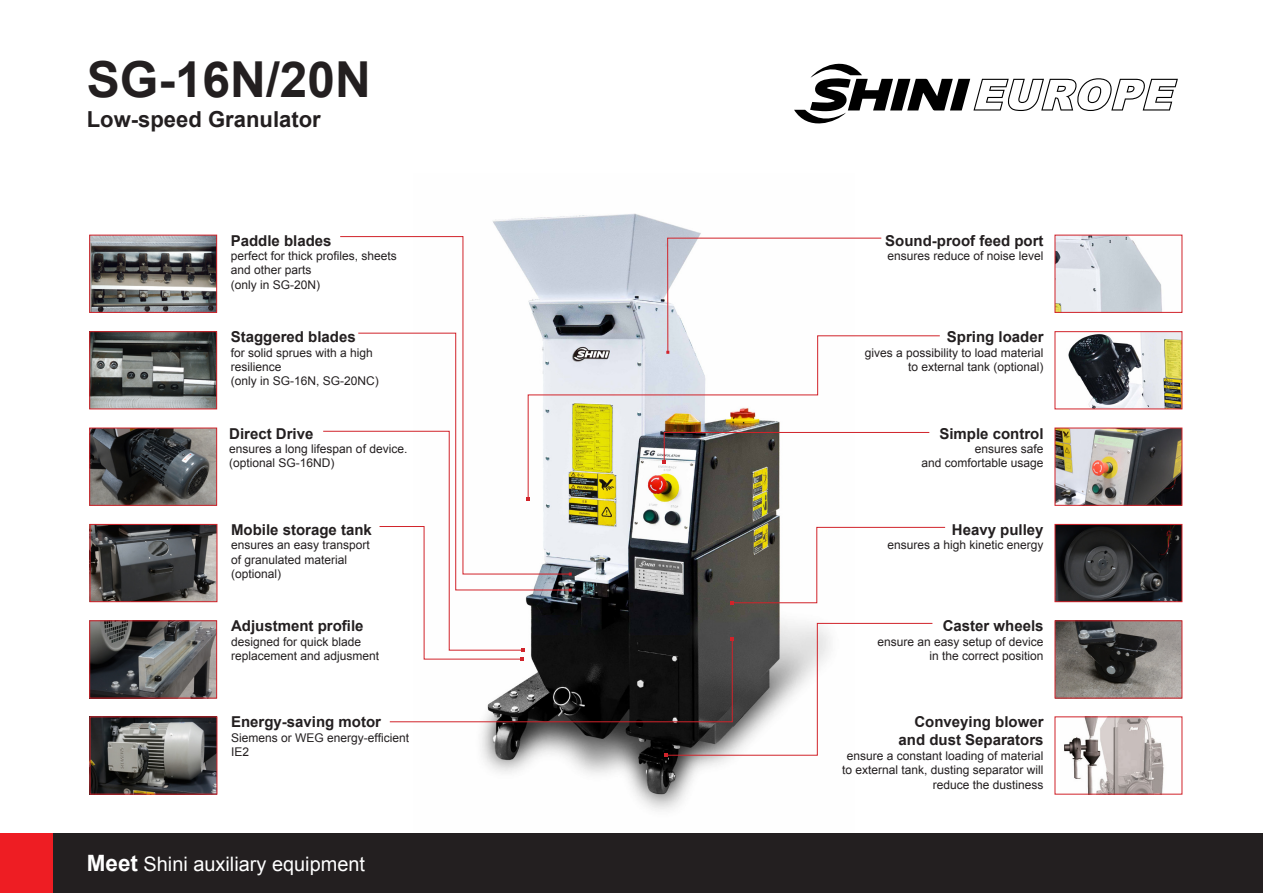
<style>
.page{position:relative;width:1263px;height:893px;background:#fff}
.page>*{position:absolute;margin:0;border:0;box-sizing:border-box;transform-origin:0 0}
.t1{font:700 49.65px "Arial";color:#231f20}
.t2{font:700 22.05px "Arial";color:#231f20}
.t3{font:19.95px "Arial";color:#fff}
.t4{font:700 15px/18px "Arial";color:#231f20;text-align:right}
.t5{font:12px/14.4px "Arial";color:#231f20}
.s1{font-weight:700;font-size:22.5px}
</style>
<div class="page">
<img style="left:483px;top:213px;width:248px;height:598px">
<div style="left:53px;top:833px;width:1210px;height:60px;background:#231f20"></div>
<div style="left:0;top:833px;width:53px;height:60px;background:#ee1d23"></div>
<svg style="left:794px;top:63px;width:384px;height:61px"></svg>
<svg style="left:571px;top:335px;width:369px;height:95px"></svg>
<svg style="left:340px;top:236px;width:231px;height:194px"></svg>
<svg style="left:666px;top:237px;width:216px;height:117px"></svg>
<svg style="left:323px;top:430px;width:623px;height:327px"></svg>
<img style="left:92px;top:718px;width:123px;height:74px">
<img style="left:91px;top:430px;width:124px;height:74px">
<div style="left:89px;top:428px;width:128px;height:78px;border:1px solid #d1232a"></div>
<img style="left:1056px;top:526px;width:124px;height:74px">
<div style="left:1054px;top:524px;width:128px;height:78px;border:1px solid #d1232a"></div>
<img style="left:1056px;top:430px;width:124px;height:74px">
<div style="left:1054px;top:428px;width:128px;height:78px;border:1px solid #d1232a"></div>
<img style="left:1056px;top:237px;width:106px;height:74px">
<div style="left:1054px;top:235px;width:128px;height:78px;border:1px solid #d1232a"></div>
<img style="left:1064px;top:718px;width:100px;height:74px">
<img style="left:1056px;top:622px;width:124px;height:74px">
<div style="left:1054px;top:620px;width:128px;height:78px;border:1px solid #d1232a"></div>
<img style="left:91px;top:237px;width:124px;height:74px">
<div style="left:89px;top:235px;width:128px;height:78px;border:1px solid #d1232a"></div>
<img style="left:1068px;top:333px;width:112px;height:74px">
<div style="left:1054px;top:331px;width:128px;height:78px;border:1px solid #d1232a"></div>
<img style="left:91px;top:622px;width:124px;height:74px">
<div style="left:89px;top:620px;width:128px;height:78px;border:1px solid #d1232a"></div>
<img style="left:92px;top:526px;width:123px;height:74px">
<div style="left:90px;top:524px;width:127px;height:78px;border:1px solid #d1232a"></div>
<img style="left:91px;top:333px;width:124px;height:74px">
<div style="left:89px;top:331px;width:128px;height:78px;border:1px solid #d1232a"></div>
<h1 class="t1" style="left:87px;top:46px;width:285px">SG-16N/20N</h1>
<h2 class="t2" style="left:87px;top:105px;width:236px">Low-speed Granulator</h2>
<p class="t4" style="left:231px;top:232px;width:102px">Paddle blades</p>
<p class="t5" style="left:231px;top:249px;width:168px">perfect for thick profiles, sheets and other parts<br>(only in SG-20N)</p>
<p class="t4" style="left:231px;top:328px;width:127px">Staggered blades</p>
<p class="t5" style="left:231px;top:345px;width:150px">for solid sprues with a high resilience<br>(only in SG-16N, SG-20NC)</p>
<p class="t4" style="left:229px;top:425px;width:86px">Direct Drive</p>
<p class="t5" style="left:229px;top:442px;width:180px">ensures a long lifespan of device. (optional SG-16ND)</p>
<p class="t4" style="left:231px;top:521px;width:142px">Mobile storage tank</p>
<p class="t5" style="left:231px;top:538px;width:140px">ensures an easy transport of granulated material (optional)</p>
<p class="t4" style="left:231px;top:617px;width:134px">Adjustment profile</p>
<p class="t5" style="left:231px;top:634px;width:150px">designed for quick blade replacement and adjusment</p>
<p class="t4" style="left:231px;top:714px;width:152px">Energy-saving motor</p>
<p class="t5" style="left:231px;top:730px;width:180px">Siemens or WEG energy-efficient<br>IE2</p>
<h3 class="t3" style="left:87px;top:851px;width:280px"><span class="s1">Meet</span> Shini auxiliary equipment</h3>
<p class="t4" style="left:885px;top:232px;width:160px">Sound-proof feed port</p>
<p class="t5" style="left:887px;top:249px;width:158px">ensures reduce of noise level</p>
<p class="t4" style="left:947px;top:328px;width:98px">Spring loader</p>
<p class="t5" style="left:865px;top:345px;width:180px;text-align:right">gives a possibility to load material to external tank (optional)</p>
<p class="t4" style="left:939px;top:425px;width:106px">Simple control</p>
<p class="t5" style="left:921px;top:442px;width:124px;text-align:right">ensures safe<br>and comfortable usage</p>
<p class="t4" style="left:952px;top:521px;width:93px">Heavy pulley</p>
<p class="t5" style="left:887px;top:538px;width:158px">ensures a high kinetic energy</p>
<p class="t4" style="left:943px;top:617px;width:102px">Caster wheels</p>
<p class="t5" style="left:877px;top:634px;width:168px;text-align:right">ensure an easy setup of device in the correct position</p>
<p class="t4" style="left:898px;top:714px;width:147px">Conveying blower and dust Separators</p>
<p class="t5" style="left:842px;top:748px;width:203px;text-align:right">ensure a constant loading of material to external tank, dusting separator will reduce the dustiness</p>
</div>
